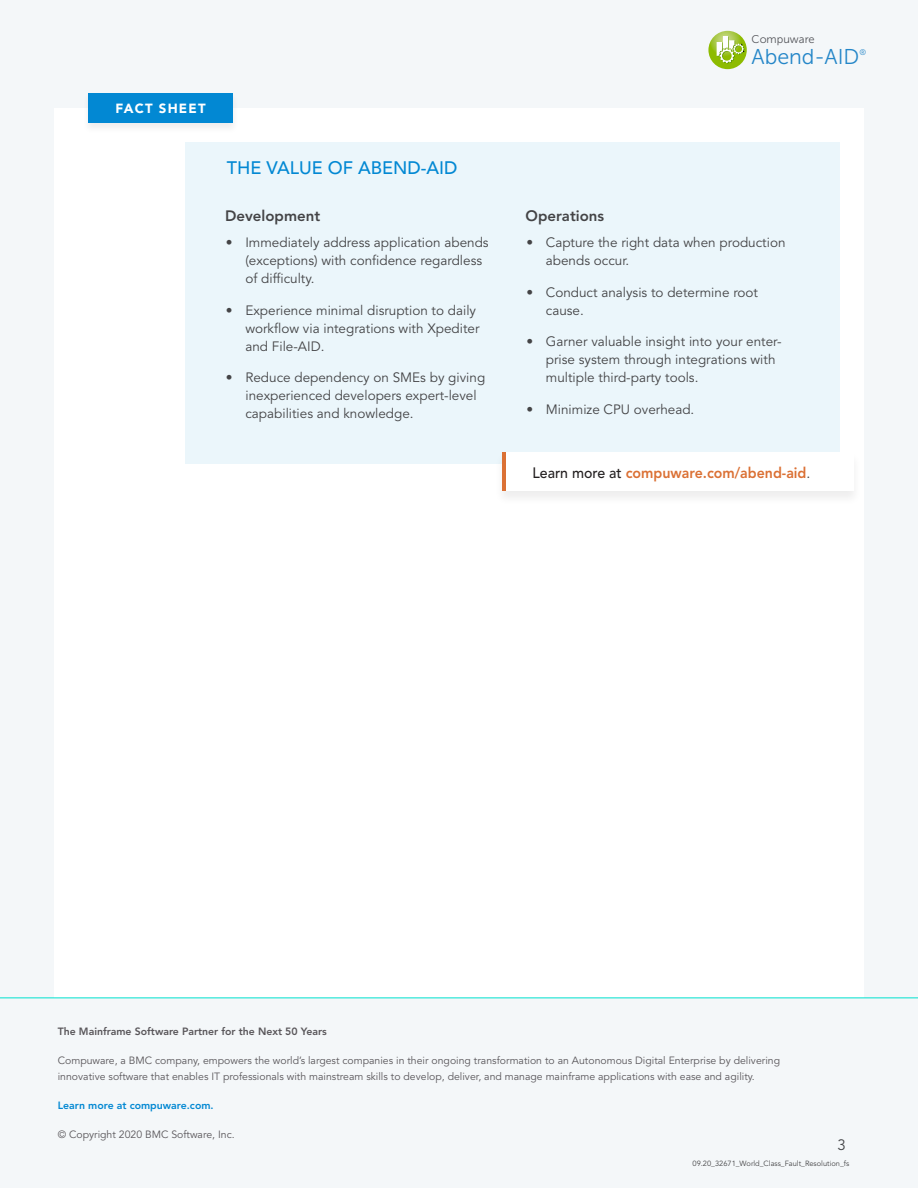
<style>
.page{position:relative;width:918px;height:1188px;background:#f4f7f9}
.page>*{position:absolute;margin:0;border:0;box-sizing:border-box;transform-origin:0 0}
.t1{font:21.45px "Museo Sans 300";color:#2486c8}
.Subhead{font:500 18px "Avenir LT Std";color:#0288d3}
.Call_Out{font:800 15px "Avenir LT Std";color:#db7135;scale:.94 1}
.tertiary_subhead{font:800 15px "Avenir LT Std";color:#444446}
.Body{font:15px "Avenir LT Std";color:#424346}
.t2{font:13.5px/18px "Avenir LT Std";color:#444446}
.Resource_Type{font:900 13.2px "Avenir LT Std";letter-spacing:.09em;color:#fff}
.t3{font:11.1px "Museo Sans 300";color:#54555a}
.Footer_Text{font:10.5px/15.8px "Avenir LT Std";color:#59565a}
.Footer_Text-2{font:800 10.5px "Avenir LT Std";color:#59565a}
.Footer_Text-3{font:800 10.5px "Avenir LT Std";color:#0288d3}
.t4{font:8.1px "Museo Sans 300";color:#2486c8}
.Doc_name{font:7.5px "Avenir LT Std";color:#444446}
.s1{font-weight:500;color:#231f20}
.s2{font-weight:400;color:#444446}
</style>
<div class="page">
<div style="left:54px;top:108px;width:810px;height:890px;background:#fff"></div>
<svg style="left:708px;top:31px;width:39px;height:38px"></svg>
<svg style="left:717px;top:36px;width:27px;height:28px"></svg>
<hr style="left:0;top:998px;width:918px;height:1px;background:#00e1ce">
<div style="left:82px;top:92px;width:157px;height:42px;background:#f7f7f7"></div>
<div style="left:88px;top:93px;width:145px;height:30px;background:#0288d3"></div>
<div style="left:185px;top:142px;width:655px;height:322px;background:#ebf6fb"></div>
<div style="left:494px;top:451px;width:368px;height:55px;background:#f8f8f8"></div>
<div style="left:503px;top:453px;width:351px;height:38px;background:#fff"></div>
<hr style="left:503px;top:453px;width:3px;height:38px;background:#db7135">
<p class="Resource_Type" style="left:116px;top:100px;width:92px">FACT SHEET</p>
<p class="Subhead" style="left:227px;top:157px;width:232px">THE VALUE OF ABEND-AID</p>
<p class="tertiary_subhead" style="left:225px;top:207px;width:96px">Development</p>
<p class="t2" style="left:245px;top:234px;width:245px;text-indent:-20px">• Immediately address application abends (exceptions) with confidence regardless of difficulty.</p>
<p class="t2" style="left:245px;top:301px;width:236px;text-indent:-20px">• Experience minimal disruption to daily workflow via integrations with Xpediter and File-AID.</p>
<p class="t2" style="left:245px;top:369px;width:241px;text-indent:-20px">• Reduce dependency on SMEs by giving inexperienced developers expert-level capabilities and knowledge.</p>
<p class="t3" style="left:752px;top:33px;width:65px">Compuware</p>
<p class="t1" style="left:752px;top:45px;width:109px">Abend-AID</p>
<p class="t4" style="left:859px;top:48px;width:8px">®</p>
<p class="tertiary_subhead" style="left:526px;top:207px;width:80px">Operations</p>
<p class="t2" style="left:546px;top:234px;width:241px;text-indent:-20px">• Capture the right data when production abends occur.</p>
<p class="t2" style="left:546px;top:283px;width:214px;text-indent:-20px">• Conduct analysis to determine root cause.</p>
<p class="t2" style="left:546px;top:333px;width:237px;text-indent:-20px">• Garner valuable insight into your enter&shy;prise system through integrations with multiple third-party tools.</p>
<p class="t2" style="left:526px;top:400px;width:170px">• Minimize CPU overhead.</p>
<p class="Call_Out" style="left:532px;top:463px;width:297px"><span class="s1">Learn more at</span> compuware.com/abend-aid<span class="s2">.</span></p>
<p class="Footer_Text-2" style="left:58px;top:1025px;width:271px">The Mainframe Software Partner for the Next 50 Years</p>
<p class="Footer_Text" style="left:58px;top:1053px;width:724px">Compuware, a BMC company, empowers the world’s largest companies in their ongoing transformation to an Autonomous Digital Enterprise by delivering innovative software that enables IT professionals with mainstream skills to develop, deliver, and manage mainframe applications with ease and agility.</p>
<p class="Footer_Text-3" style="left:58px;top:1099px;width:157px">Learn more at compuware.com.</p>
<p class="Footer_Text" style="left:58px;top:1127px;width:178px">© Copyright 2020 BMC Software, Inc.</p>
<p class="Body" style="left:838px;top:1136px;width:10px">3</p>
<p class="Doc_name" style="left:693px;top:1159px;width:158px">09.20_32671_World_Class_Fault_Resolution_fs</p>
</div>
